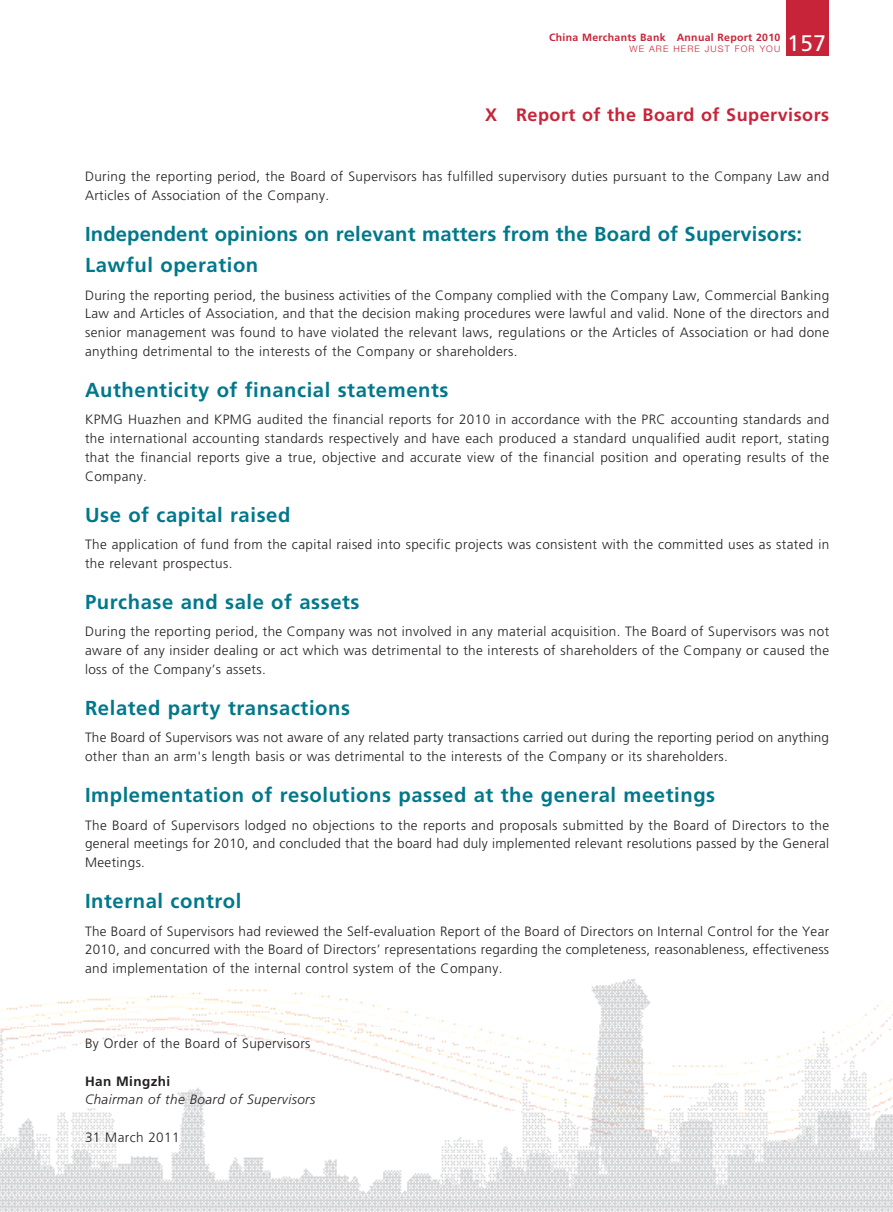
<style>
.page{position:relative;width:893px;height:1212px;background:#fff}
.page>*{position:absolute;margin:0;border:0;box-sizing:border-box;transform-origin:0 0}
.t1{font:22.5px "Frutiger LT Std";color:#fff}
.t2{font:700 20.25px "Frutiger LT Std";letter-spacing:.03em;color:#00788b}
.t3{font:700 20.25px/31px "Frutiger LT Std";letter-spacing:.01em;color:#00788b}
.t4{font:700 18px "Frutiger LT Std";letter-spacing:.03em;color:#c82439}
.t5{font:300 13.5px/18.8px "Frutiger LT Std";letter-spacing:.03em;color:#231f20;text-align:justify}
.t6{font:italic 300 13.5px "Frutiger LT Std";letter-spacing:.03em;color:#231f20}
.t7{font:700 13.5px "Frutiger LT Std";letter-spacing:.03em;color:#231f20}
.t8{font:700 10.5px "Frutiger LT Std";letter-spacing:.03em;color:#c82439}
.t9{font:300 9px "Helvetica Neue LT Std";letter-spacing:.13em;color:#c82439}
</style>
<div class="page">
<div style="left:787px;top:0;width:42px;height:56px;background:#c82439"></div>
<img style="left:0;top:979px;width:893px;height:233px">
<p class="t8" style="left:549px;top:31px;width:233px">China Merchants Bank Annual Report 2010</p>
<p class="t9" style="left:629px;top:43px;width:152px">WE ARE HERE JUST FOR YOU</p>
<h1 class="t1" style="left:787px;top:30px;width:40px">157</h1>
<h3 class="t4" style="left:485px;top:104px;width:346px">X Report of the Board of Supervisors</h3>
<p class="t5" style="left:85px;top:167px;width:746px">During the reporting period, the Board of Supervisors has fulfilled supervisory duties pursuant to the Company Law and<br>Articles of Association of the Company.</p>
<h2 class="t3" style="left:85px;top:219px;width:719px">Independent opinions on relevant matters from the Board of Supervisors:<br>Lawful operation</h2>
<p class="t5" style="left:85px;top:286px;width:746px">During the reporting period, the business activities of the Company complied with the Company Law, Commercial Banking Law and Articles of Association, and that the decision making procedures were lawful and valid. None of the directors and senior management was found to have violated the relevant laws, regulations or the Articles of Association or had done anything detrimental to the interests of the Company or shareholders.</p>
<h2 class="t2" style="left:85px;top:378px;width:365px">Authenticity of financial statements</h2>
<p class="t5" style="left:85px;top:410px;width:746px">KPMG Huazhen and KPMG audited the financial reports for 2010 in accordance with the PRC accounting standards and the international accounting standards respectively and have each produced a standard unqualified audit report, stating that the financial reports give a true, objective and accurate view of the financial position and operating results of the Company.</p>
<h2 class="t2" style="left:85px;top:503px;width:207px">Use of capital raised</h2>
<p class="t5" style="left:85px;top:535px;width:746px">The application of fund from the capital raised into specific projects was consistent with the committed uses as stated in the relevant prospectus.</p>
<h2 class="t2" style="left:85px;top:590px;width:276px">Purchase and sale of assets</h2>
<p class="t5" style="left:85px;top:622px;width:746px">During the reporting period, the Company was not involved in any material acquisition. The Board of Supervisors was not aware of any insider dealing or act which was detrimental to the interests of shareholders of the Company or caused the loss of the Company’s assets.</p>
<h2 class="t2" style="left:85px;top:696px;width:267px">Related party transactions</h2>
<p class="t5" style="left:85px;top:728px;width:746px">The Board of Supervisors was not aware of any related party transactions carried out during the reporting period on anything other than an arm's length basis or was detrimental to the interests of the Company or its shareholders.</p>
<h2 class="t2" style="left:85px;top:783px;width:632px">Implementation of resolutions passed at the general meetings</h2>
<p class="t5" style="left:85px;top:816px;width:746px">The Board of Supervisors lodged no objections to the reports and proposals submitted by the Board of Directors to the general meetings for 2010, and concluded that the board had duly implemented relevant resolutions passed by the General Meetings.</p>
<h2 class="t2" style="left:85px;top:889px;width:158px">Internal control</h2>
<p class="t5" style="left:85px;top:922px;width:746px">The Board of Supervisors had reviewed the Self-evaluation Report of the Board of Directors on Internal Control for the Year 2010, and concurred with the Board of Directors’ representations regarding the completeness, reasonableness, effectiveness and implementation of the internal control system of the Company.</p>
<p class="t5" style="left:85px;top:1034px;width:227px">By Order of the Board of Supervisors</p>
<p class="t7" style="left:85px;top:1073px;width:87px">Han Mingzhi</p>
<p class="t6" style="left:85px;top:1092px;width:232px">Chairman of the Board of Supervisors</p>
<p class="t5" style="left:85px;top:1128px;width:96px">31 March 2011</p>
</div>
